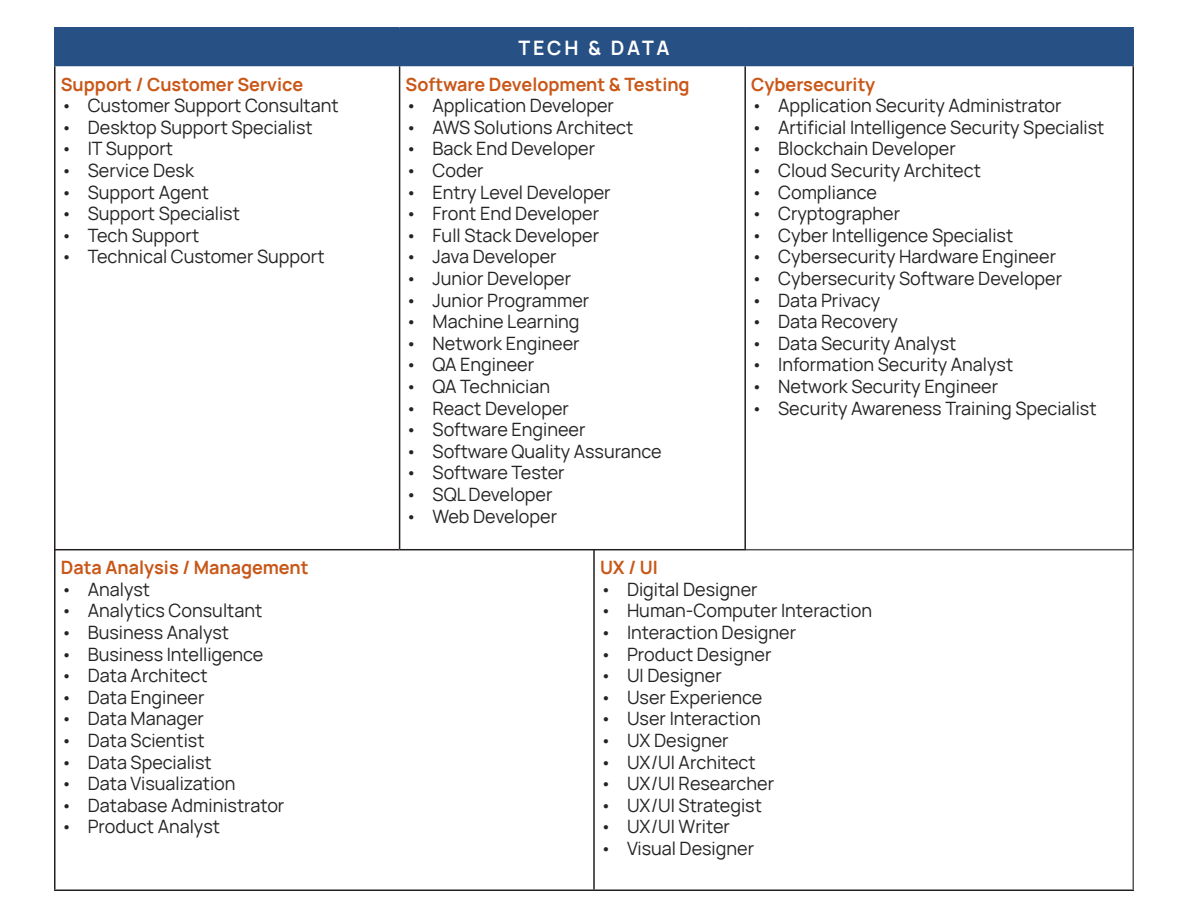
<style>
.page{position:relative;width:1188px;height:918px;background:#fff}
.page>*{position:absolute;margin:0;border:0;box-sizing:border-box;transform-origin:0 0}
.t1{font:700 19.5px "Manrope";letter-spacing:.13em;color:#fff}
.t2{font:18px "Manrope";color:#242424}
.t3{font:700 18px "Manrope";color:#c95718}
</style>
<div class="page">
<hr style="left:54px;top:550px;width:2px;height:340px;background:#231f20">
<hr style="left:593px;top:550px;width:2px;height:340px;background:#231f20">
<hr style="left:54px;top:890px;width:540px;height:1px;background:#231f20">
<hr style="left:594px;top:890px;width:540px;height:1px;background:#231f20">
<hr style="left:1132px;top:550px;width:2px;height:340px;background:#54575a">
<div style="left:55px;top:28px;width:1078px;height:38px;background:#275084"></div>
<hr style="left:54px;top:66px;width:2px;height:483px;background:#231f20">
<hr style="left:399px;top:66px;width:1px;height:483px;background:#231f20">
<hr style="left:744px;top:66px;width:2px;height:483px;background:#231f20">
<hr style="left:1132px;top:66px;width:2px;height:483px;background:#231f20">
<hr style="left:54px;top:549px;width:346px;height:1px;background:#231f20">
<hr style="left:400px;top:549px;width:346px;height:1px;background:#231f20">
<hr style="left:54px;top:27px;width:346px;height:1px;background:#275084">
<hr style="left:54px;top:28px;width:2px;height:37px;background:#275084">
<hr style="left:400px;top:27px;width:345px;height:1px;background:#275084">
<hr style="left:745px;top:27px;width:389px;height:1px;background:#275084">
<hr style="left:1132px;top:28px;width:2px;height:37px;background:#275084">
<hr style="left:54px;top:65px;width:346px;height:1px;background:#275084">
<hr style="left:745px;top:65px;width:389px;height:1px;background:#275084">
<hr style="left:746px;top:549px;width:388px;height:1px;background:#54575a">
<p class="t3" style="left:61px;top:69px;width:244px">Support / Customer Service</p>
<p class="t2" style="left:61px;top:92px;width:279px">• Customer Support Consultant</p>
<p class="t2" style="left:61px;top:114px;width:253px">• Desktop Support Specialist</p>
<p class="t2" style="left:61px;top:135px;width:114px">• IT Support</p>
<p class="t2" style="left:61px;top:157px;width:135px">• Service Desk</p>
<p class="t2" style="left:61px;top:179px;width:150px">• Support Agent</p>
<p class="t2" style="left:61px;top:200px;width:181px">• Support Specialist</p>
<p class="t2" style="left:61px;top:222px;width:140px">• Tech Support</p>
<p class="t2" style="left:61px;top:243px;width:265px">• Technical Customer Support</p>
<p class="t3" style="left:61px;top:553px;width:249px">Data Analysis / Management</p>
<p class="t2" style="left:61px;top:576px;width:91px">• Analyst</p>
<p class="t2" style="left:61px;top:597px;width:203px">• Analytics Consultant</p>
<p class="t2" style="left:61px;top:619px;width:170px">• Business Analyst</p>
<p class="t2" style="left:61px;top:640px;width:204px">• Business Intelligence</p>
<p class="t2" style="left:61px;top:662px;width:148px">• Data Architect</p>
<p class="t2" style="left:61px;top:684px;width:145px">• Data Engineer</p>
<p class="t2" style="left:61px;top:705px;width:145px">• Data Manager</p>
<p class="t2" style="left:61px;top:727px;width:145px">• Data Scientist</p>
<p class="t2" style="left:61px;top:748px;width:153px">• Data Specialist</p>
<p class="t2" style="left:61px;top:770px;width:176px">• Data Visualization</p>
<p class="t2" style="left:61px;top:792px;width:225px">• Database Administrator</p>
<p class="t2" style="left:61px;top:813px;width:161px">• Product Analyst</p>
<p class="t1" style="left:519px;top:31px;width:152px">TECH &amp; DATA</p>
<p class="t3" style="left:406px;top:69px;width:286px">Software Development &amp; Testing</p>
<p class="t2" style="left:406px;top:92px;width:210px">• Application Developer</p>
<p class="t2" style="left:406px;top:114px;width:229px">• AWS Solutions Architect</p>
<p class="t2" style="left:406px;top:135px;width:191px">• Back End Developer</p>
<p class="t2" style="left:406px;top:157px;width:80px">• Coder</p>
<p class="t2" style="left:406px;top:179px;width:207px">• Entry Level Developer</p>
<p class="t2" style="left:406px;top:200px;width:195px">• Front End Developer</p>
<p class="t2" style="left:406px;top:222px;width:195px">• Full Stack Developer</p>
<p class="t2" style="left:406px;top:243px;width:153px">• Java Developer</p>
<p class="t2" style="left:406px;top:265px;width:167px">• Junior Developer</p>
<p class="t2" style="left:406px;top:287px;width:185px">• Junior Programmer</p>
<p class="t2" style="left:406px;top:308px;width:175px">• Machine Learning</p>
<p class="t2" style="left:406px;top:330px;width:176px">• Network Engineer</p>
<p class="t2" style="left:406px;top:351px;width:130px">• QA Engineer</p>
<p class="t2" style="left:406px;top:373px;width:146px">• QA Technician</p>
<p class="t2" style="left:406px;top:395px;width:165px">• React Developer</p>
<p class="t2" style="left:406px;top:416px;width:181px">• Software Engineer</p>
<p class="t2" style="left:406px;top:438px;width:258px">• Software Quality Assurance</p>
<p class="t2" style="left:406px;top:459px;width:161px">• Software Tester</p>
<p class="t2" style="left:406px;top:481px;width:149px">• SQL Developer</p>
<p class="t2" style="left:406px;top:503px;width:153px">• Web Developer</p>
<p class="t3" style="left:751px;top:69px;width:126px">Cybersecurity</p>
<p class="t2" style="left:751px;top:92px;width:312px">• Application Security Administrator</p>
<p class="t2" style="left:751px;top:114px;width:355px">• Artificial Intelligence Security Specialist</p>
<p class="t2" style="left:751px;top:135px;width:206px">• Blockchain Developer</p>
<p class="t2" style="left:751px;top:157px;width:231px">• Cloud Security Architect</p>
<p class="t2" style="left:751px;top:179px;width:127px">• Compliance</p>
<p class="t2" style="left:751px;top:200px;width:151px">• Cryptographer</p>
<p class="t2" style="left:751px;top:222px;width:264px">• Cyber Intelligence Specialist</p>
<p class="t2" style="left:751px;top:243px;width:306px">• Cybersecurity Hardware Engineer</p>
<p class="t2" style="left:751px;top:265px;width:313px">• Cybersecurity Software Developer</p>
<p class="t2" style="left:751px;top:287px;width:131px">• Data Privacy</p>
<p class="t2" style="left:751px;top:308px;width:148px">• Data Recovery</p>
<p class="t2" style="left:751px;top:330px;width:207px">• Data Security Analyst</p>
<p class="t2" style="left:751px;top:351px;width:264px">• Information Security Analyst</p>
<p class="t2" style="left:751px;top:373px;width:249px">• Network Security Engineer</p>
<p class="t2" style="left:751px;top:395px;width:347px">• Security Awareness Training Specialist</p>
<p class="t3" style="left:600px;top:553px;width:59px">UX / UI</p>
<p class="t2" style="left:600px;top:576px;width:159px">• Digital Designer</p>
<p class="t2" style="left:600px;top:597px;width:274px">• Human-Computer Interaction</p>
<p class="t2" style="left:600px;top:619px;width:198px">• Interaction Designer</p>
<p class="t2" style="left:600px;top:640px;width:173px">• Product Designer</p>
<p class="t2" style="left:600px;top:662px;width:123px">• UI Designer</p>
<p class="t2" style="left:600px;top:684px;width:164px">• User Experience</p>
<p class="t2" style="left:600px;top:705px;width:162px">• User Interaction</p>
<p class="t2" style="left:600px;top:727px;width:130px">• UX Designer</p>
<p class="t2" style="left:600px;top:748px;width:157px">• UX/UI Architect</p>
<p class="t2" style="left:600px;top:770px;width:176px">• UX/UI Researcher</p>
<p class="t2" style="left:600px;top:792px;width:163px">• UX/UI Strategist</p>
<p class="t2" style="left:600px;top:813px;width:132px">• UX/UI Writer</p>
<p class="t2" style="left:600px;top:835px;width:156px">• Visual Designer</p>
</div>
